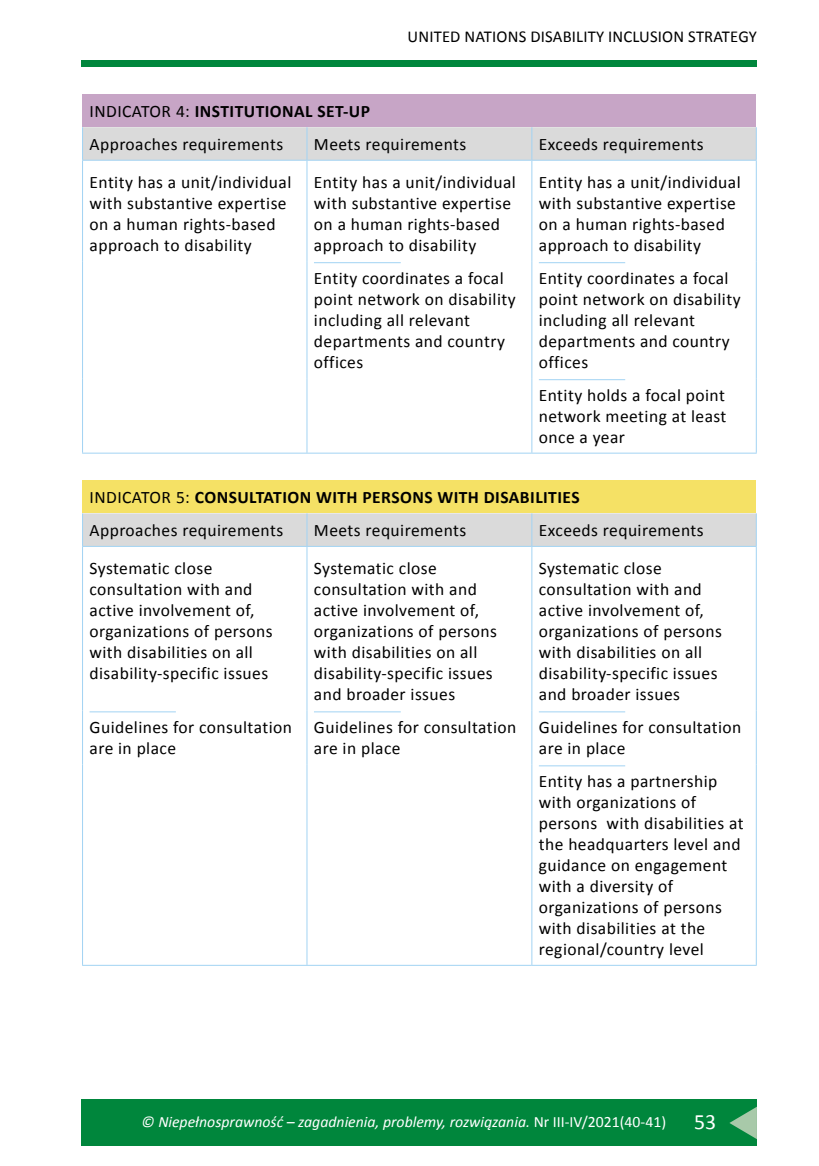
<style>
.page{position:relative;width:819px;height:1166px;background:#fff}
.page>*{position:absolute;margin:0;border:0;box-sizing:border-box;transform-origin:0 0}
.t1{font:21.88px "Calibri";color:#fff}
.t2{font:17.5px/21px "Calibri";letter-spacing:.025em;color:#000}
.t3{font:700 17.5px "Calibri";letter-spacing:.025em;color:#000}
.t4{font:16.62px "Calibri";letter-spacing:.01em;color:#000}
.t5{font:italic 15.75px "Calibri";color:#fff}
.s1{font-weight:400}
.s2{font-style:normal}
</style>
<div class="page">
<div style="left:82px;top:60px;width:674px;height:7px;background:#00863c"></div>
<div style="left:82px;top:1099px;width:674px;height:47px;background:#00863c"></div>
<svg style="left:729px;top:1107px;width:27px;height:32px"></svg>
<div style="left:82px;top:94px;width:674px;height:33px;background:#c7a5c6"></div>
<div style="left:83px;top:127px;width:672px;height:33px;background:#dadada"></div>
<hr style="left:82px;top:161px;width:1px;height:100px;background:#a2d3f3">
<hr style="left:306px;top:161px;width:1px;height:100px;background:#a2d3f3">
<hr style="left:531px;top:161px;width:1px;height:100px;background:#a2d3f3">
<hr style="left:755px;top:161px;width:1px;height:100px;background:#a2d3f3">
<hr style="left:82px;top:261px;width:1px;height:117px;background:#a2d3f3">
<hr style="left:306px;top:261px;width:1px;height:117px;background:#a2d3f3">
<hr style="left:531px;top:261px;width:1px;height:117px;background:#a2d3f3">
<hr style="left:755px;top:261px;width:1px;height:117px;background:#a2d3f3">
<hr style="left:82px;top:378px;width:1px;height:75px;background:#a2d3f3">
<hr style="left:306px;top:378px;width:1px;height:75px;background:#a2d3f3">
<hr style="left:531px;top:378px;width:1px;height:75px;background:#a2d3f3">
<hr style="left:755px;top:378px;width:1px;height:75px;background:#a2d3f3">
<hr style="left:82px;top:453px;width:225px;height:1px;background:#a2d3f3">
<hr style="left:307px;top:453px;width:225px;height:1px;background:#a2d3f3">
<hr style="left:532px;top:453px;width:224px;height:1px;background:#a2d3f3">
<hr style="left:82px;top:127px;width:1px;height:33px;background:#a2d3f3">
<hr style="left:306px;top:127px;width:1px;height:33px;background:#a2d3f3">
<hr style="left:531px;top:127px;width:1px;height:33px;background:#a2d3f3">
<hr style="left:755px;top:127px;width:1px;height:33px;background:#a2d3f3">
<hr style="left:82px;top:160px;width:225px;height:1px;background:#a2d3f3">
<hr style="left:307px;top:160px;width:225px;height:1px;background:#a2d3f3">
<hr style="left:532px;top:160px;width:224px;height:1px;background:#a2d3f3">
<hr style="left:314px;top:262px;width:87px;height:1px;background:#a2d3f3">
<hr style="left:539px;top:262px;width:86px;height:1px;background:#a2d3f3">
<hr style="left:539px;top:379px;width:86px;height:1px;background:#a2d3f3">
<div style="left:82px;top:480px;width:674px;height:33px;background:#f5e165"></div>
<div style="left:83px;top:513px;width:672px;height:33px;background:#dadada"></div>
<hr style="left:82px;top:547px;width:1px;height:163px;background:#a2d3f3">
<hr style="left:306px;top:547px;width:1px;height:163px;background:#a2d3f3">
<hr style="left:531px;top:547px;width:1px;height:163px;background:#a2d3f3">
<hr style="left:755px;top:547px;width:1px;height:163px;background:#a2d3f3">
<hr style="left:82px;top:710px;width:1px;height:54px;background:#a2d3f3">
<hr style="left:306px;top:710px;width:1px;height:54px;background:#a2d3f3">
<hr style="left:531px;top:710px;width:1px;height:54px;background:#a2d3f3">
<hr style="left:755px;top:710px;width:1px;height:54px;background:#a2d3f3">
<hr style="left:82px;top:764px;width:1px;height:201px;background:#a2d3f3">
<hr style="left:306px;top:764px;width:1px;height:201px;background:#a2d3f3">
<hr style="left:531px;top:764px;width:1px;height:201px;background:#a2d3f3">
<hr style="left:755px;top:764px;width:1px;height:201px;background:#a2d3f3">
<hr style="left:82px;top:965px;width:225px;height:1px;background:#a2d3f3">
<hr style="left:307px;top:965px;width:225px;height:1px;background:#a2d3f3">
<hr style="left:532px;top:965px;width:224px;height:1px;background:#a2d3f3">
<hr style="left:82px;top:513px;width:1px;height:33px;background:#a2d3f3">
<hr style="left:306px;top:513px;width:1px;height:33px;background:#a2d3f3">
<hr style="left:531px;top:513px;width:1px;height:33px;background:#a2d3f3">
<hr style="left:755px;top:513px;width:1px;height:33px;background:#a2d3f3">
<hr style="left:82px;top:546px;width:225px;height:1px;background:#a2d3f3">
<hr style="left:307px;top:546px;width:225px;height:1px;background:#a2d3f3">
<hr style="left:532px;top:546px;width:224px;height:1px;background:#a2d3f3">
<hr style="left:89px;top:711px;width:87px;height:1px;background:#a2d3f3">
<hr style="left:314px;top:711px;width:87px;height:1px;background:#a2d3f3">
<hr style="left:539px;top:711px;width:86px;height:1px;background:#a2d3f3">
<hr style="left:539px;top:765px;width:86px;height:1px;background:#a2d3f3">
<p class="t4" style="left:407px;top:26px;width:350px">UNITED NATIONS DISABILITY INCLUSION STRATEGY</p>
<p class="t3" style="left:89px;top:100px;width:282px"><span class="s1">INDICATOR 4:</span> INSTITUTIONAL SET-UP</p>
<p class="t2" style="left:89px;top:134px;width:195px">Approaches requirements</p>
<p class="t2" style="left:314px;top:134px;width:154px">Meets requirements</p>
<p class="t2" style="left:539px;top:134px;width:166px">Exceeds requirements</p>
<p class="t2" style="left:89px;top:172px;width:203px">Entity has a unit/individual with substantive expertise on a human rights-based approach to disability</p>
<p class="t2" style="left:314px;top:172px;width:203px">Entity has a unit/individual with substantive expertise on a human rights-based approach to disability</p>
<p class="t2" style="left:539px;top:172px;width:203px">Entity has a unit/individual with substantive expertise on a human rights-based approach to disability</p>
<p class="t2" style="left:314px;top:268px;width:203px">Entity coordinates a focal point network on disability including all relevant departments and country offices</p>
<p class="t2" style="left:539px;top:268px;width:203px">Entity coordinates a focal point network on disability including all relevant departments and country offices</p>
<p class="t2" style="left:539px;top:385px;width:189px;text-align:justify">Entity holds a focal point network meeting at least once a year</p>
<p class="t3" style="left:89px;top:486px;width:491px"><span class="s1">INDICATOR 5:</span> CONSULTATION WITH PERSONS WITH DISABILITIES</p>
<p class="t2" style="left:89px;top:520px;width:195px">Approaches requirements</p>
<p class="t2" style="left:314px;top:520px;width:154px">Meets requirements</p>
<p class="t2" style="left:539px;top:520px;width:166px">Exceeds requirements</p>
<p class="t2" style="left:89px;top:558px;width:184px">Systematic close consultation with and active involvement of, organizations of persons with disabilities on all disability-specific issues</p>
<p class="t2" style="left:314px;top:558px;width:184px">Systematic close consultation with and active involvement of, organizations of persons with disabilities on all disability-specific issues and broader issues</p>
<p class="t2" style="left:539px;top:558px;width:184px">Systematic close consultation with and active involvement of, organizations of persons with disabilities on all disability-specific issues and broader issues</p>
<p class="t2" style="left:89px;top:717px;width:204px">Guidelines for consultation are in place</p>
<p class="t2" style="left:314px;top:717px;width:204px">Guidelines for consultation are in place</p>
<p class="t2" style="left:539px;top:717px;width:204px">Guidelines for consultation are in place</p>
<p class="t2" style="left:539px;top:771px;width:206px">Entity has a partnership with organizations of persons with disabilities at the headquarters level and guidance on engagement with a diversity of organizations of persons with disabilities at the regional/country level</p>
<p class="t5" style="left:142px;top:1111px;width:526px">© Niepełnosprawność – zagadnienia, problemy, rozwiązania. <span class="s2">Nr III-IV/2021(40-41)</span></p>
<p class="t1" style="left:694px;top:1108px;width:24px">53</p>
</div>
